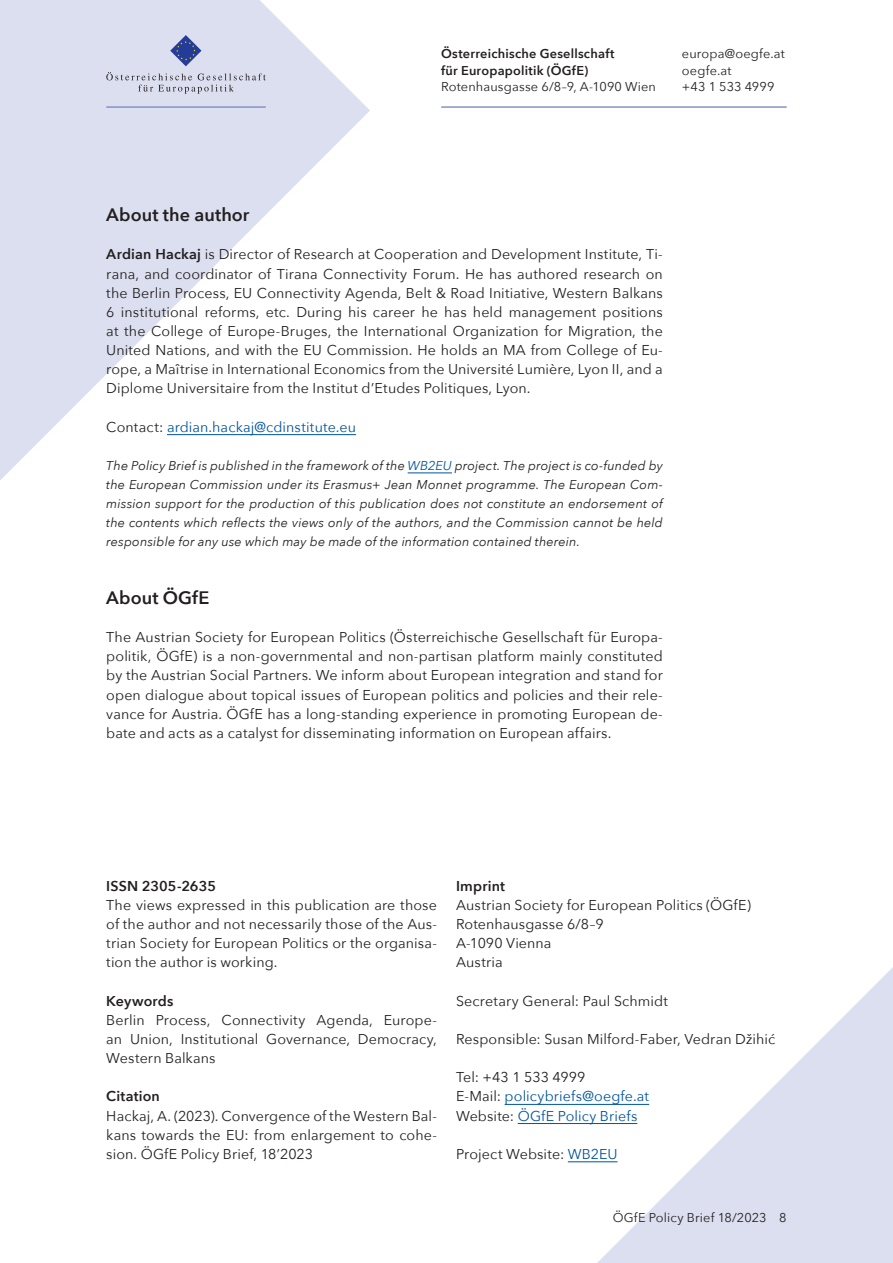
<style>
.page{position:relative;width:893px;height:1263px;background:#fff}
.page>*{position:absolute;margin:0;border:0;box-sizing:border-box;transform-origin:0 0}
.Überschrift_3{font:600 18px "Avenir Next";letter-spacing:.005em;color:#231f20}
.p{font:14.25px/19.2px "Avenir Next";letter-spacing:.005em;color:#231f20;text-align:justify}
.p-2{font:14.25px "Avenir Next";letter-spacing:.01em;color:#01549d}
.p-3{font:600 14.25px "Avenir Next";letter-spacing:.01em;color:#231f20}
.Überschrift_3-2{font:italic 12.75px/19.2px "Avenir Next";letter-spacing:.01em;color:#231f20;text-align:justify}
.p-4{font:12.75px "Avenir Next";letter-spacing:.015em;color:#231f20}
.p-5{font:600 12.75px/16.5px "Avenir Next";letter-spacing:.02em;color:#231f20}
.p_Pagina{font:12.75px "Avenir Next";letter-spacing:.01em;color:#231f20}
.s1{font-weight:600}
.s2{color:#231f20}
.s3{color:#01549d}
</style>
<div class="page">
<svg style="left:0;top:0;width:370px;height:480px;fill:#dbdfef"></svg>
<svg style="left:597px;top:967px;width:296px;height:296px"></svg>
<hr style="left:441px;top:106px;width:346px;height:2px;background:#8493c4">
<hr style="left:106px;top:106px;width:160px;height:2px;background:#8493c4">
<svg style="left:170px;top:35px;width:31px;height:31px"></svg>
<svg style="left:106px;top:72px;width:160px;height:22px;background:#c9cddb"></svg>
<hr style="left:167px;top:434px;width:189px;height:1px;background:#01549d">
<hr style="left:408px;top:473px;width:44px;height:1px;background:#01549d">
<hr style="left:505px;top:1104px;width:144px;height:1px;background:#01549d">
<hr style="left:518px;top:1123px;width:119px;height:1px;background:#01549d">
<hr style="left:568px;top:1161px;width:49px;height:1px;background:#01549d">
<p class="p-5" style="left:441px;top:45px;width:175px">Österreichische Gesellschaft für Europapolitik (ÖGfE)</p>
<p class="p-4" style="left:441px;top:76px;width:216px">Rotenhausgasse 6/8–9, A-1090 Wien</p>
<p class="p-4" style="left:682px;top:43px;width:104px">europa@oegfe.at</p>
<p class="p-4" style="left:682px;top:60px;width:51px">oegfe.at</p>
<p class="p-4" style="left:682px;top:76px;width:94px">+43 1 533 4999</p>
<p class="Überschrift_3" style="left:106px;top:199px;width:145px">About the author</p>
<p class="p" style="left:106px;top:244px;width:558px"><span class="s1">Ardian Hackaj</span> is Director of Research at Cooperation and Development Institute, Ti&shy;rana, and coordinator of Tirana Connectivity Forum. He has authored research on the Berlin Process, EU Connectivity Agenda, Belt &amp; Road Initiative, Western Balkans 6 institutional reforms, etc. During his career he has held management positions at the College of Europe-Bruges, the International Organization for Migration, the United Nations, and with the EU Commission. He holds an MA from College of Eu&shy;rope, a Maîtrise in International Economics from the Université Lumière, Lyon II, and a Diplome Universitaire from the Institut d’Etudes Politiques, Lyon.</p>
<p class="p-2" style="left:106px;top:415px;width:251px"><span class="s2">Contact:</span> ardian.hackaj@cdinstitute.eu</p>
<p class="Überschrift_3-2" style="left:106px;top:455px;width:558px">The Policy Brief is published in the framework of the <span class="s3">WB2EU</span> project. The project is co-funded by the European Commission under its Erasmus+ Jean Monnet programme. The European Com&shy;mission support for the production of this publication does not constitute an endorsement of the contents which reflects the views only of the authors, and the Commission cannot be held responsible for any use which may be made of the information contained therein.</p>
<p class="Überschrift_3" style="left:106px;top:582px;width:105px">About ÖGfE</p>
<p class="p" style="left:106px;top:627px;width:558px">The Austrian Society for European Politics (Österreichische Gesellschaft für Europa&shy;politik, ÖGfE) is a non-governmental and non-partisan platform mainly constituted by the Austrian Social Partners. We inform about European integration and stand for open dialogue about topical issues of European politics and policies and their rele&shy;vance for Austria. ÖGfE has a long-standing experience in promoting European de&shy;bate and acts as a catalyst for disseminating information on European affairs.</p>
<p class="p-3" style="left:106px;top:874px;width:111px">ISSN 2305-2635</p>
<p class="p" style="left:106px;top:895px;width:332px">The views expressed in this publication are those of the author and not necessarily those of the Aus&shy;trian Society for European Politics or the organisa&shy;tion the author is working.</p>
<p class="p-3" style="left:106px;top:988px;width:69px">Keywords</p>
<p class="p" style="left:106px;top:1010px;width:332px">Berlin Process, Connectivity Agenda, Europe&shy;an Union, Institutional Governance, Democracy, Western Balkans</p>
<p class="p-3" style="left:106px;top:1084px;width:55px">Citation</p>
<p class="p" style="left:106px;top:1105px;width:332px">Hackaj, A. (2023). Convergence of the Western Bal&shy;kans towards the EU: from enlargement to cohe&shy;sion. ÖGfE Policy Brief, 18’2023</p>
<p class="p-3" style="left:456px;top:874px;width:50px">Imprint</p>
<p class="p" style="left:456px;top:895px;width:296px">Austrian Society for European Politics (ÖGfE)</p>
<p class="p" style="left:456px;top:914px;width:149px">Rotenhausgasse 6/8–9</p>
<p class="p" style="left:456px;top:933px;width:97px">A-1090 Vienna<br>Austria</p>
<p class="p" style="left:456px;top:990px;width:213px">Secretary General: Paul Schmidt</p>
<p class="p" style="left:456px;top:1029px;width:321px">Responsible: Susan Milford-Faber, Vedran Džihić</p>
<p class="p" style="left:456px;top:1067px;width:131px">Tel: +43 1 533 4999</p>
<p class="p-2" style="left:456px;top:1084px;width:195px"><span class="s2">E-Mail:</span> policybriefs@oegfe.at</p>
<p class="p-2" style="left:456px;top:1103px;width:183px"><span class="s2">Website:</span> ÖGfE Policy Briefs</p>
<p class="p" style="left:456px;top:1143px;width:163px">Project Website: <span class="s3">WB2EU</span></p>
<p class="p_Pagina" style="left:613px;top:1206px;width:175px">ÖGfE Policy Brief 18/2023 8</p>
</div>
